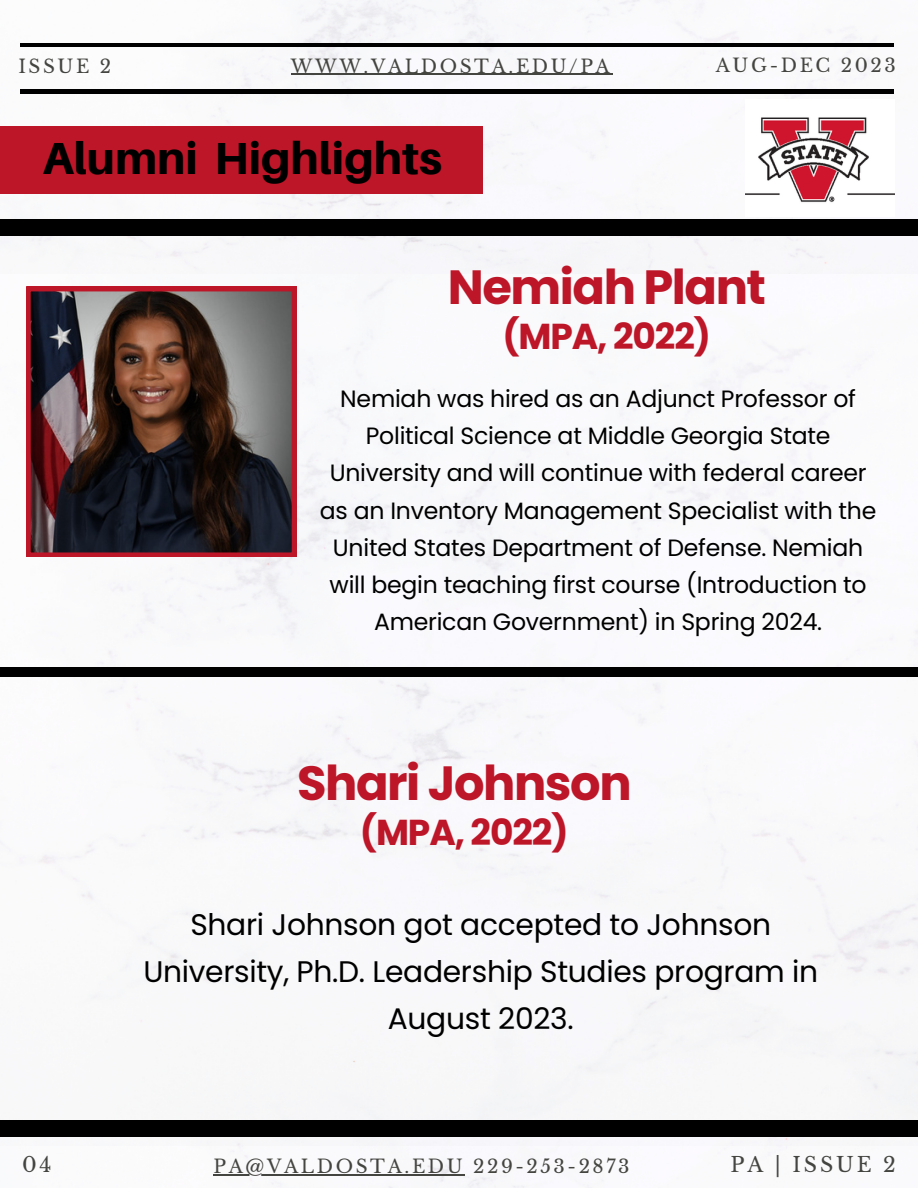
<style>
.page{position:relative;width:918px;height:1188px;background:#fff}
.page>*{position:absolute;margin:0;border:0;box-sizing:border-box;transform-origin:0 0}
.t1{font:700 48px "Poppins";letter-spacing:-.03em;color:#bd1628}
.t2{font:800 44.85px "Aileron";color:#000}
.t3{font:700 36px "Poppins";letter-spacing:-.03em;color:#bd1628}
.t4{font:29.7px/46.8px "Poppins";letter-spacing:-.01em;color:#000;text-align:center}
.t5{font:23.55px/37.2px "Poppins";letter-spacing:-.01em;color:#000;text-align:center}
.t6{font:20.55px "Libre Baskerville";letter-spacing:.14em;color:#444440}
.t7{font:18.45px "Libre Baskerville";letter-spacing:.14em;color:#444440}
</style>
<div class="page">
<img style="left:0;top:274px;width:918px;height:847px">
<img style="left:0;top:0;width:918px;height:274px">
<hr style="left:20px;top:90px;width:874px;height:3px;background:#000">
<hr style="left:20px;top:44px;width:874px;height:3px;background:#000">
<img style="left:0;top:1136px;width:918px;height:52px">
<div style="left:0;top:126px;width:483px;height:68px;background:#bd1628"></div>
<div style="left:0;top:220px;width:918px;height:16px;background:#000"></div>
<img style="left:746px;top:100px;width:148px;height:117px">
<hr style="left:213px;top:1174px;width:252px;height:1px;background:#444440">
<div style="left:0;top:1121px;width:918px;height:15px;background:#000"></div>
<div style="left:0;top:668px;width:918px;height:9px;background:#000"></div>
<hr style="left:291px;top:74px;width:321px;height:1px;background:#444440">
<svg style="left:26px;top:287px;width:270px;height:270px;background:#503435"></svg>
<p class="t7" style="left:18px;top:55px;width:94px">ISSUE 2</p>
<h1 class="t7" style="left:291px;top:55px;width:321px">WWW.VALDOSTA.EDU/PA</h1>
<p class="t7" style="left:716px;top:54px;width:182px">AUG-DEC 2023</p>
<p class="t2" style="left:43px;top:130px;width:401px">Alumni Highlights</p>
<h3 class="t1" style="left:448px;top:254px;width:320px">Nemiah Plant</h3>
<h3 class="t3" style="left:502px;top:312px;width:210px">(MPA, 2022)</h3>
<p class="t5" style="left:320px;top:380px;width:558px">Nemiah was hired as an Adjunct Professor of Political Science at Middle Georgia State University and will continue with federal career as an Inventory Management Specialist with the United States Department of Defense. Nemiah will begin teaching first course (Introduction to American Government) in Spring 2024.</p>
<p class="t1" style="left:297px;top:750px;width:336px">Shari Johnson</p>
<p class="t3" style="left:360px;top:808px;width:210px">(MPA, 2022)</p>
<p class="t4" style="left:143px;top:902px;width:676px">Shari Johnson got accepted to Johnson<br>University, Ph.D. Leadership Studies program in<br>August 2023.</p>
<p class="t6" style="left:22px;top:1153px;width:31px">04</p>
<p class="t7" style="left:213px;top:1155px;width:418px">PA@VALDOSTA.EDU 229-253-2873</p>
<p class="t6" style="left:730px;top:1153px;width:167px">PA | ISSUE 2</p>
</div>
